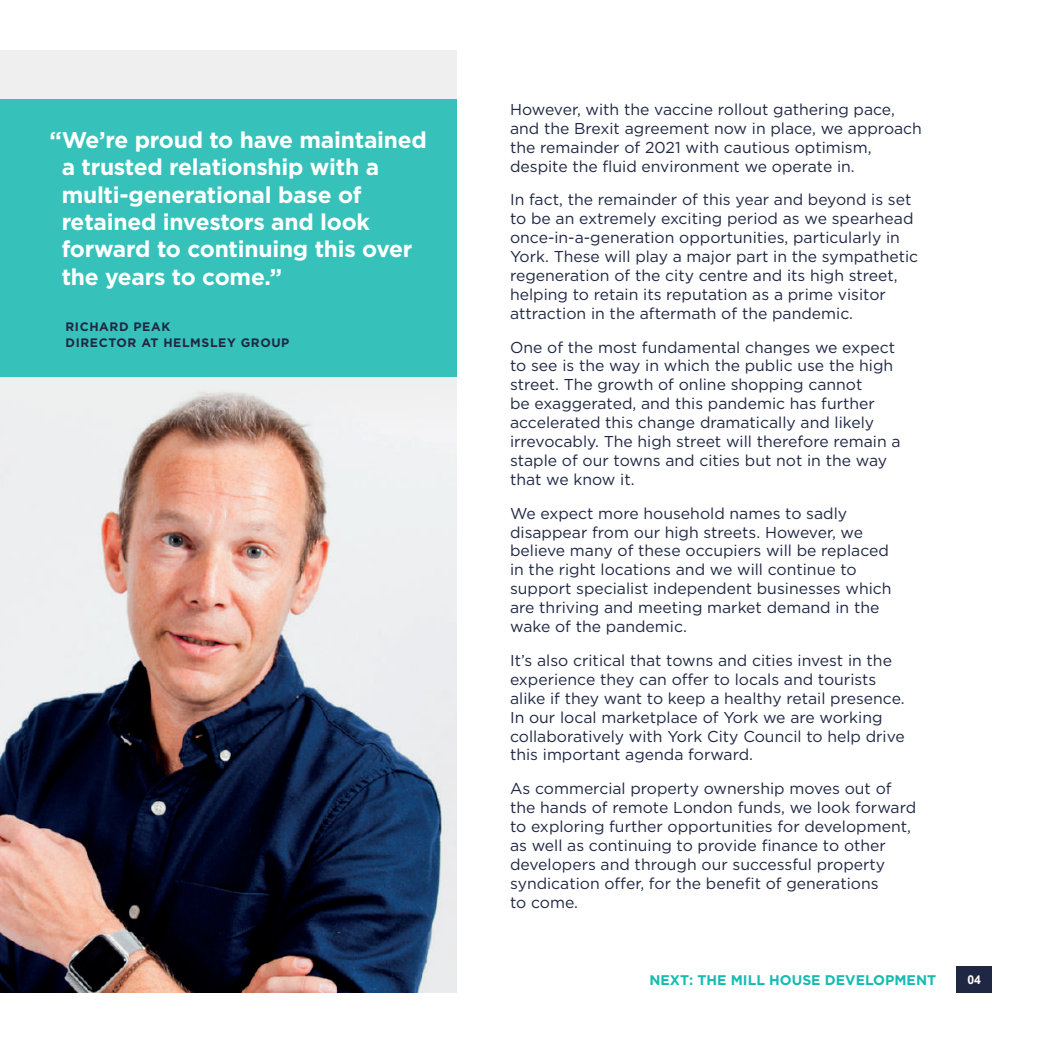
<style>
.page{position:relative;width:1042px;height:1042px;background:#fff}
.page>*{position:absolute;margin:0;border:0;box-sizing:border-box;transform-origin:0 0}
.t1{font:700 22.75px/27.3px "Gotham";letter-spacing:-.01em;color:#fff}
.t2{font:15.75px/18.9px "Gotham";color:#1f2743}
.t3{font:700 14px "Gotham";color:#15bbb1}
.t4{font:700 12.25px/15.8px "Gotham";letter-spacing:.05em;color:#1f2743}
.t5{font:700 12.25px "Arial";color:#fff}
</style>
<div class="page">
<div style="left:0;top:50px;width:456px;height:942px;background:#efefef"></div>
<img style="left:0;top:392px;width:445px;height:600px">
<div style="left:956px;top:966px;width:35px;height:26px;background:#1f2743"></div>
<div style="left:0;top:99px;width:456px;height:278px;background:#36c2ba"></div>
<h1 class="t1" style="left:62px;top:126px;width:367px;text-indent:-12px">“We’re proud to have maintained a trusted relationship with a multi-generational base of retained investors and look forward to continuing this over the years to come.”</h1>
<p class="t4" style="left:65px;top:319px;width:225px">RICHARD PEAK<br>DIRECTOR AT HELMSLEY GROUP</p>
<p class="t2" style="left:510px;top:99px;width:413px">However, with the vaccine rollout gathering pace, and the Brexit agreement now in place, we approach the remainder of 2021 with cautious optimism, despite the fluid environment we operate in.</p>
<p class="t2" style="left:510px;top:190px;width:410px">In fact, the remainder of this year and beyond is set to be an extremely exciting period as we spearhead once-in-a-generation opportunities, particularly in York. These will play a major part in the sympathetic regeneration of the city centre and its high street, helping to retain its reputation as a prime visitor attraction in the aftermath of the pandemic.</p>
<p class="t2" style="left:510px;top:337px;width:392px">One of the most fundamental changes we expect to see is the way in which the public use the high street. The growth of online shopping cannot<br>be exaggerated, and this pandemic has further accelerated this change dramatically and likely irrevocably. The high street will therefore remain a staple of our towns and cities but not in the way that we know it.</p>
<p class="t2" style="left:510px;top:503px;width:383px">We expect more household names to sadly disappear from our high streets. However, we believe many of these occupiers will be replaced in the right locations and we will continue to support specialist independent businesses which are thriving and meeting market demand in the wake of the pandemic.</p>
<p class="t2" style="left:510px;top:650px;width:396px">It’s also critical that towns and cities invest in the experience they can offer to locals and tourists alike if they want to keep a healthy retail presence.<br>In our local marketplace of York we are working collaboratively with York City Council to help drive this important agenda forward.</p>
<p class="t2" style="left:510px;top:779px;width:408px">As commercial property ownership moves out of the hands of remote London funds, we look forward to exploring further opportunities for development, as well as continuing to provide finance to other developers and through our successful property syndication offer, for the benefit of generations<br>to come.</p>
<p class="t3" style="left:649px;top:970px;width:288px">NEXT: THE MILL HOUSE DEVELOPMENT</p>
<p class="t5" style="left:967px;top:971px;width:15px">04</p>
</div>
